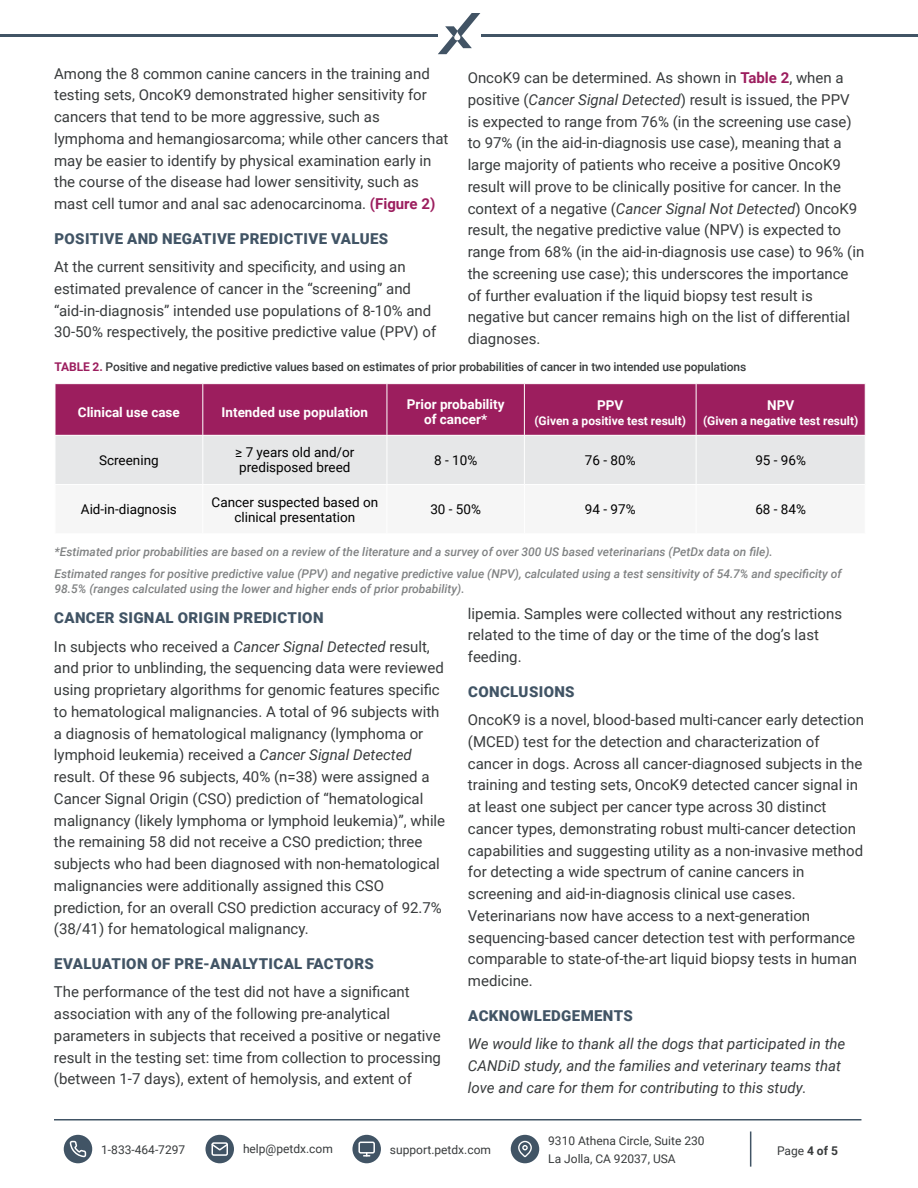
<style>
.page{position:relative;width:918px;height:1188px;background:#fff}
.page>*{position:absolute;margin:0;border:0;box-sizing:border-box;transform-origin:0 0}
.t1{font:15px/21.8px "Roboto";color:#383b3c}
.t2{font:italic 15px/21.8px "Roboto";color:#383b3c}
.t3{font:900 15px "Roboto";letter-spacing:.025em;color:#415465}
.t4{font:13.5px/15px "Roboto";color:#000}
.t5{font:700 13.5px/15px "Roboto";color:#fff;text-align:center}
.t6{font:italic 500 12px/21.8px "Roboto";color:#808283}
.t7{font:500 12px "Roboto";letter-spacing:-.01em;color:#383b3c}
.t8{font:12px/18px "Roboto";color:#383b3c}
.t9{font:700 12px "Roboto";color:#fff}
.s1{font-weight:700;color:#9c1e5e}
.s2{font-style:italic}
.s3{font-weight:900;color:#415465}
.s4{font-weight:700}
</style>
<div class="page">
<svg style="left:56px;top:384px;width:809px;height:100px;background:#c080a1"></svg>
<hr style="left:202px;top:384px;width:1px;height:51px;background:#fff">
<hr style="left:387px;top:384px;width:1px;height:51px;background:#fff">
<hr style="left:524px;top:384px;width:1px;height:51px;background:#fff">
<hr style="left:696px;top:384px;width:1px;height:51px;background:#fff">
<hr style="left:55px;top:435px;width:148px;height:1px;background:#fff">
<hr style="left:203px;top:435px;width:184px;height:1px;background:#fff">
<hr style="left:202px;top:436px;width:1px;height:48px;background:#fff">
<hr style="left:387px;top:435px;width:137px;height:1px;background:#fff">
<hr style="left:387px;top:436px;width:1px;height:48px;background:#fff">
<hr style="left:524px;top:435px;width:172px;height:1px;background:#fff">
<hr style="left:524px;top:436px;width:1px;height:48px;background:#fff">
<hr style="left:696px;top:435px;width:170px;height:1px;background:#fff">
<hr style="left:696px;top:436px;width:1px;height:48px;background:#fff">
<div style="left:64px;top:1135px;width:28px;height:28px;background:#415465;border-radius:50%"></div>
<svg style="left:69px;top:1140px;width:18px;height:18px"></svg>
<div style="left:206px;top:1135px;width:28px;height:28px;background:#415465;border-radius:50%"></div>
<div style="left:212px;top:1142px;width:16px;height:14px;border:2px solid #fff;border-radius:2px"></div>
<svg style="left:211px;top:1142px;width:17px;height:10px"></svg>
<div style="left:352px;top:1135px;width:29px;height:28px;background:#415465;border-radius:50%"></div>
<div style="left:358px;top:1142px;width:17px;height:12px;border:2px solid #fff;border-radius:2px"></div>
<svg style="left:364px;top:1153px;width:6px;height:4px"></svg>
<div style="left:511px;top:1135px;width:28px;height:28px;background:#415465;border-radius:50%"></div>
<div style="left:518px;top:1141px;width:14px;height:16px;border:1px solid #fff;border-radius:6px"></div>
<svg style="left:522px;top:1145px;width:6px;height:5px"></svg>
<hr style="left:750px;top:1131px;width:1px;height:36px;background:#415465">
<hr style="left:54px;top:1119px;width:807px;height:1px;background:#415465">
<hr style="left:1px;top:34px;width:917px;height:3px;background:#415465">
<svg style="left:438px;top:13px;width:42px;height:41px"></svg>
<p class="t1" style="left:54px;top:62px;width:396px">Among the 8 common canine cancers in the training and testing sets, OncoK9 demonstrated higher sensitivity for cancers that tend to be more aggressive, such as lymphoma and hemangiosarcoma; while other cancers that may be easier to identify by physical examination early in the course of the disease had lower sensitivity, such as mast cell tumor and anal sac adenocarcinoma. <span class="s1">(Figure 2)</span></p>
<p class="t3" style="left:54px;top:228px;width:335px">POSITIVE AND NEGATIVE PREDICTIVE VALUES</p>
<p class="t1" style="left:54px;top:255px;width:384px">At the current sensitivity and specificity, and using an estimated prevalence of cancer in the “screening” and “aid-in-diagnosis” intended use populations of 8-10% and 30-50% respectively, the positive predictive value (PPV) of</p>
<p class="t7" style="left:55px;top:358px;width:693px"><span class="s1">TABLE 2.</span> Positive and negative predictive values based on estimates of prior probabilities of cancer in two intended use populations</p>
<p class="t1" style="left:468px;top:66px;width:398px">OncoK9 can be determined. As shown in <span class="s1">Table 2</span>, when a positive (<span class="s2">Cancer Signal Detected</span>) result is issued, the PPV is expected to range from 76% (in the screening use case) to 97% (in the aid-in-diagnosis use case), meaning that a large majority of patients who receive a positive OncoK9 result will prove to be clinically positive for cancer. In the context of a negative (<span class="s2">Cancer Signal Not Detected</span>) OncoK9 result, the negative predictive value (NPV) is expected to range from 68% (in the aid-in-diagnosis use case) to 96% (in the screening use case); this underscores the importance of further evaluation if the liquid biopsy test result is negative but cancer remains high on the list of differential diagnoses.</p>
<p class="t5" style="left:78px;top:404px;width:104px">Clinical use case</p>
<p class="t5" style="left:222px;top:404px;width:148px">Intended use population</p>
<p class="t5" style="left:407px;top:396px;width:99px">Prior probability of cancer*</p>
<p class="t5" style="left:597px;top:397px;width:28px">PPV</p>
<p class="t9" style="left:534px;top:412px;width:153px">(Given a positive test result)</p>
<p class="t5" style="left:767px;top:397px;width:29px">NPV</p>
<p class="t9" style="left:703px;top:412px;width:157px">(Given a negative test result)</p>
<p class="t4" style="left:99px;top:452px;width:61px">Screening</p>
<p class="t4" style="left:235px;top:445px;width:121px">≥ 7 years old and/or predisposed breed</p>
<p class="t4" style="left:434px;top:452px;width:45px">8 - 10%</p>
<p class="t4" style="left:585px;top:452px;width:52px">76 - 80%</p>
<p class="t4" style="left:755px;top:452px;width:52px">95 - 96%</p>
<p class="t4" style="left:81px;top:501px;width:98px">Aid-in-diagnosis</p>
<p class="t4" style="left:212px;top:494px;width:168px;text-align:center">Cancer suspected based on clinical presentation</p>
<p class="t4" style="left:430px;top:501px;width:52px">30 - 50%</p>
<p class="t4" style="left:585px;top:501px;width:52px">94 - 97%</p>
<p class="t4" style="left:755px;top:501px;width:52px">68 - 84%</p>
<p class="t6" style="left:55px;top:541px;width:789px">*Estimated prior probabilities are based on a review of the literature and a survey of over 300 US based veterinarians (PetDx data on file).<br>Estimated ranges for positive predictive value (PPV) and negative predictive value (NPV), calculated using a test sensitivity of 54.7% and specificity of</p>
<p class="t6" style="left:55px;top:578px;width:412px">98.5% (ranges calculated using the lower and higher ends of prior probability).</p>
<p class="t1" style="left:468px;top:602px;width:376px">lipemia. Samples were collected without any restrictions related to the time of day or the time of the dog’s last feeding.</p>
<p class="t3" style="left:468px;top:681px;width:108px">CONCLUSIONS</p>
<p class="t1" style="left:468px;top:708px;width:398px">OncoK9 is a novel, blood-based multi-cancer early detection (MCED) test for the detection and characterization of cancer in dogs. Across all cancer-diagnosed subjects in the training and testing sets, OncoK9 detected cancer signal in at least one subject per cancer type across 30 distinct cancer types, demonstrating robust multi-cancer detection capabilities and suggesting utility as a non-invasive method for detecting a wide spectrum of canine cancers in screening and aid-in-diagnosis clinical use cases.<br>Veterinarians now have access to a next-generation sequencing-based cancer detection test with performance comparable to state-of-the-art liquid biopsy tests in human medicine.</p>
<p class="t3" style="left:468px;top:1005px;width:166px">ACKNOWLEDGEMENTS</p>
<p class="t2" style="left:468px;top:1032px;width:379px">We would like to thank all the dogs that participated in the<br>CANDiD study, and the families and veterinary teams that love and care for them for contributing to this study.</p>
<p class="t8" style="left:548px;top:1131px;width:158px">9310 Athena Circle, Suite 230<br>La Jolla, CA 92037, USA</p>
<p class="t1" style="left:54px;top:603px;width:377px;line-height:28.5px"><span class="s3">CANCER SIGNAL ORIGIN PREDICTION<br></span>In subjects who received a <span class="s2">Cancer Signal Detected</span> result,</p>
<p class="t1" style="left:54px;top:657px;width:393px">and prior to unblinding, the sequencing data were reviewed using proprietary algorithms for genomic features specific to hematological malignancies. A total of 96 subjects with a diagnosis of hematological malignancy (lymphoma or lymphoid leukemia) received a <span class="s2">Cancer Signal Detected </span>result. Of these 96 subjects, 40% (n=38) were assigned a Cancer Signal Origin (CSO) prediction of “hematological malignancy (likely lymphoma or lymphoid leukemia)”, while the remaining 58 did not receive a CSO prediction; three subjects who had been diagnosed with non-hematological malignancies were additionally assigned this CSO prediction, for an overall CSO prediction accuracy of 92.7% (38/41) for hematological malignancy.</p>
<p class="t3" style="left:54px;top:953px;width:321px">EVALUATION OF PRE-ANALYTICAL FACTORS</p>
<p class="t1" style="left:54px;top:981px;width:389px">The performance of the test did not have a significant association with any of the following pre-analytical parameters in subjects that received a positive or negative result in the testing set: time from collection to processing (between 1-7 days), extent of hemolysis, and extent of</p>
<p class="t8" style="left:101px;top:1140px;width:86px">1-833-464-7297</p>
<p class="t8" style="left:243px;top:1140px;width:91px">help@petdx.com</p>
<p class="t8" style="left:390px;top:1140px;width:103px">support.petdx.com</p>
<p class="t8" style="left:777px;top:1142px;width:62px">Page <span class="s4">4 of 5</span></p>
</div>
